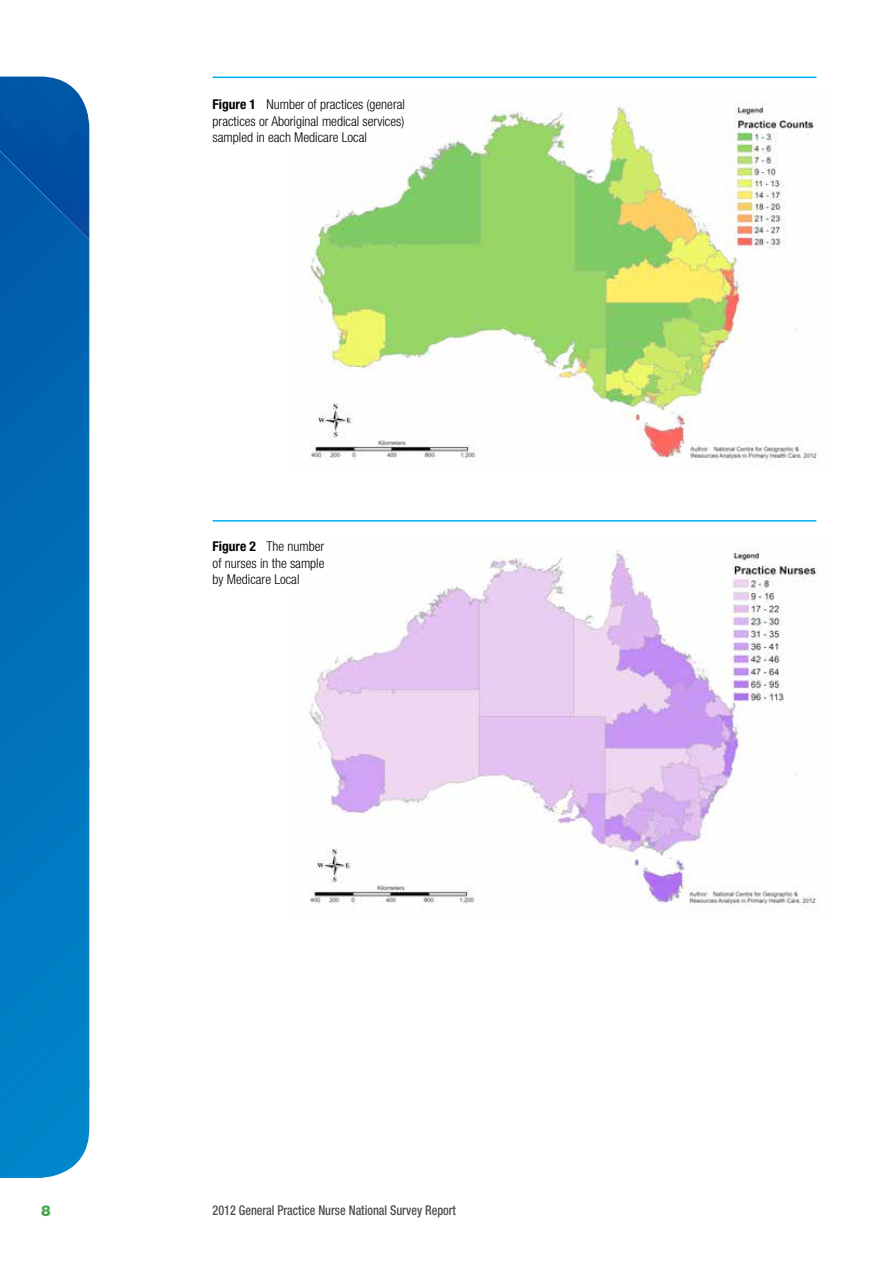
<style>
.page{position:relative;width:893px;height:1263px;background:#fff}
.page>*{position:absolute;margin:0;border:0;box-sizing:border-box;transform-origin:0 0}
.t1{font:900 15px "Helvetica Neue LT Std";color:#46a748;scale:.96 1}
.Table_heading{font:300 condensed 13.5px/16.5px "Helvetica Neue LT Std";color:#000;text-align:justify}
.t2{font:500 condensed 13.5px "Helvetica Neue LT Std";color:#4d4d4f;scale:.9 1}
.s1{font-weight:700}
</style>
<div class="page">
<div style="left:0;top:457px;width:89px;height:201px;background:#006cb7"></div>
<div style="left:0;top:658px;width:89px;height:320px;background:#0078bf"></div>
<div style="left:0;top:978px;width:89px;height:200px;background:#0082c8"></div>
<div style="left:0;top:240px;width:89px;height:217px;background:#0062af"></div>
<img style="left:0;top:77px;width:89px;height:163px">
<img style="left:310px;top:102px;width:509px;height:364px">
<img style="left:309px;top:548px;width:510px;height:363px">
<hr style="left:213px;top:77px;width:603px;height:1px;background:#00aeef">
<hr style="left:213px;top:520px;width:603px;height:2px;background:#00aeef">
<p class="Table_heading" style="left:213px;top:96px;width:194px"><span class="s1">Figure 1</span> Number of practices (general practices or Aboriginal medical services) sampled in each Medicare Local</p>
<p class="Table_heading" style="left:213px;top:538px;width:113px"><span class="s1">Figure 2</span> The number of nurses in the sample by Medicare Local</p>
<p class="t1" style="left:41px;top:1202px;width:12px">8</p>
<p class="t2" style="left:213px;top:1202px;width:272px">2012 General Practice Nurse National Survey Report</p>
</div>
